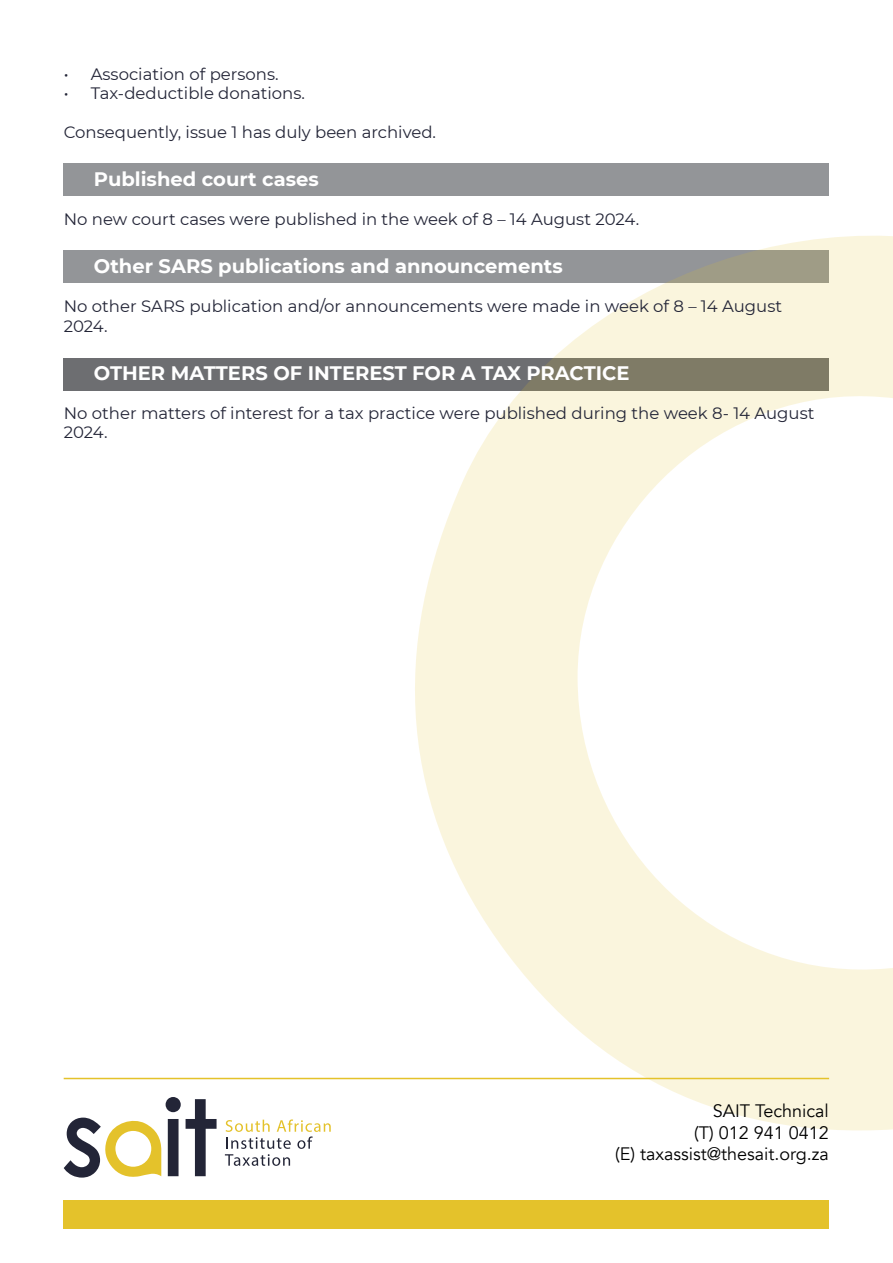
<style>
.page{position:relative;width:893px;height:1263px;background:#fff}
.page>*{position:absolute;margin:0;border:0;box-sizing:border-box;transform-origin:0 0}
.t1{font:700 19.5px "Montserrat";color:#fff}
.t2{font:18px/21.6px "Avenir";color:#000;text-align:right}
.t3{font:16.5px/19.5px "Montserrat";color:#232537}
</style>
<div class="page">
<div style="left:64px;top:358px;width:765px;height:32px;background:#6d6e71"></div>
<div style="left:64px;top:163px;width:765px;height:32px;background:#939598"></div>
<div style="left:64px;top:250px;width:765px;height:32px;background:#939598"></div>
<svg style="left:401px;top:235px;width:492px;height:896px"></svg>
<hr style="left:64px;top:1078px;width:765px;height:1px;background:#e4c22b">
<div style="left:64px;top:1200px;width:765px;height:29px;background:#e4c22b"></div>
<svg style="left:64px;top:1097px;width:153px;height:81px"></svg>
<svg style="left:225px;top:1119px;width:106px;height:47px"></svg>
<p class="t3" style="left:64px;top:64px;width:216px">• Association of persons.</p>
<p class="t3" style="left:64px;top:83px;width:243px">• Tax-deductible donations.</p>
<p class="t3" style="left:64px;top:122px;width:374px">Consequently, issue 1 has duly been archived.</p>
<p class="t1" style="left:94px;top:165px;width:226px">Published court cases</p>
<p class="t3" style="left:64px;top:209px;width:577px">No new court cases were published in the week of 8 – 14 August 2024.</p>
<p class="t1" style="left:94px;top:252px;width:470px">Other SARS publications and announcements</p>
<p class="t3" style="left:64px;top:296px;width:720px">No other SARS publication and/or announcements were made in week of 8 – 14 August<br>2024.</p>
<p class="t1" style="left:94px;top:359px;width:537px">OTHER MATTERS OF INTEREST FOR A TAX PRACTICE</p>
<p class="t3" style="left:64px;top:403px;width:752px">No other matters of interest for a tax practice were published during the week 8- 14 August<br>2024.</p>
<p class="t2" style="left:615px;top:1100px;width:215px">SAIT Technical<br>(T) 012 941 0412<br>(E) taxassist@thesait.org.za</p>
</div>
